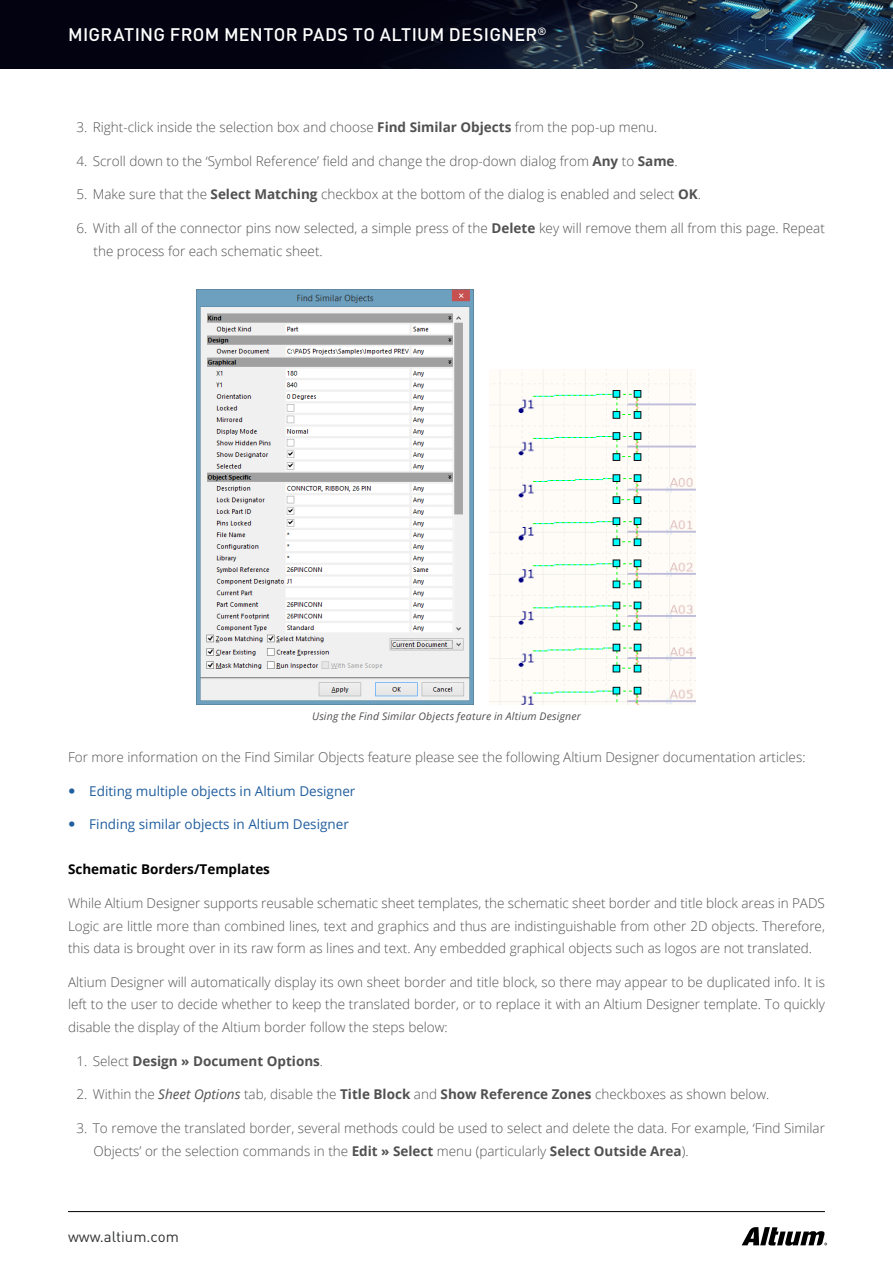
<style>
.page{position:relative;width:893px;height:1263px;background:#fff}
.page>*{position:absolute;margin:0;border:0;box-sizing:border-box;transform-origin:0 0}
.t1{font:500 18px "DIN Pro";letter-spacing:.015em;color:#fff}
.t2{font:15px "DIN Pro";color:#313232}
.t3{font:300 13.5px/22.5px "Open Sans";color:#515151;text-align:justify}
.t4{font:13.5px "Open Sans";color:#215e9e}
.t5{font:700 13.5px "Open Sans";color:#515151}
.t6{font:700 13.5px "Open Sans";color:#000}
.t7{font:italic 10.5px "Open Sans";letter-spacing:.02em;color:#515151}
.s1{font-weight:700}
.s2{font-weight:300}
.s3{font-weight:400;font-style:italic}
</style>
<div class="page">
<img style="left:0;top:0;width:893px;height:68px">
<svg style="left:742px;top:1227px;width:85px;height:19px"></svg>
<hr style="left:68px;top:1211px;width:757px;height:1px;background:#000">
<img style="left:196px;top:289px;width:277px;height:415px">
<img style="left:489px;top:369px;width:207px;height:335px">
<h1 class="t1" style="left:68px;top:20px;width:480px">MIGRATING FROM MENTOR PADS TO ALTIUM DESIGNER<sup>®</sup></h1>
<p class="t3" style="left:77px;top:115px;width:582px">3. Right-click inside the selection box and choose <span class="s1">Find Similar Objects</span> from the pop-up menu.</p>
<p class="t3" style="left:77px;top:149px;width:603px">4. Scroll down to the ‘Symbol Reference’ field and change the drop-down dialog from <span class="s1">Any</span> to <span class="s1">Same</span>.</p>
<p class="t3" style="left:77px;top:183px;width:626px">5. Make sure that the <span class="s1">Select Matching</span> checkbox at the bottom of the dialog is enabled and select <span class="s1">OK</span>.</p>
<p class="t3" style="left:94px;top:217px;width:733px;text-indent:-17px">6. With all of the connector pins now selected, a simple press of the <span class="s1">Delete</span> key will remove them all from this page. Repeat the process for each schematic sheet.</p>
<p class="t7" style="left:312px;top:709px;width:270px">Using the Find Similar Objects feature in Altium Designer</p>
<p class="t3" style="left:68px;top:745px;width:739px">For more information on the Find Similar Objects feature please see the following Altium Designer documentation articles:</p>
<p class="t4" style="left:89px;top:781px;width:268px">Editing multiple objects in Altium Designer</p>
<p class="t4" style="left:89px;top:815px;width:261px">Finding similar objects in Altium Designer</p>
<p class="t6" style="left:68px;top:860px;width:203px">Schematic Borders/Templates</p>
<p class="t3" style="left:68px;top:892px;width:758px">While Altium Designer supports reusable schematic sheet templates, the schematic sheet border and title block areas in PADS Logic are little more than combined lines, text and graphics and thus are indistinguishable from other 2D objects. Therefore, this data is brought over in its raw form as lines and text. Any embedded graphical objects such as logos are not translated.</p>
<p class="t3" style="left:68px;top:970px;width:758px">Altium Designer will automatically display its own sheet border and title block, so there may appear to be duplicated info. It is left to the user to decide whether to keep the translated border, or to replace it with an Altium Designer template. To quickly disable the display of the Altium border follow the steps below:</p>
<p class="t5" style="left:77px;top:1051px;width:248px"><span class="s2">1. Select</span> Design » Document Options<span class="s2">.</span></p>
<p class="t3" style="left:77px;top:1083px;width:694px">2. Within the <span class="s3">Sheet Options</span> tab, disable the <span class="s1">Title Block</span> and <span class="s1">Show Reference Zones</span> checkboxes as shown below.</p>
<p class="t3" style="left:94px;top:1117px;width:733px;text-indent:-17px">3. To remove the translated border, several methods could be used to select and delete the data. For example, ‘Find Similar<br>Objects’ or the selection commands in the <span class="s1">Edit » Select</span> menu (particularly <span class="s1">Select Outside Area</span>).</p>
<p class="t2" style="left:68px;top:1226px;width:112px">www.altium.com</p>
</div>
